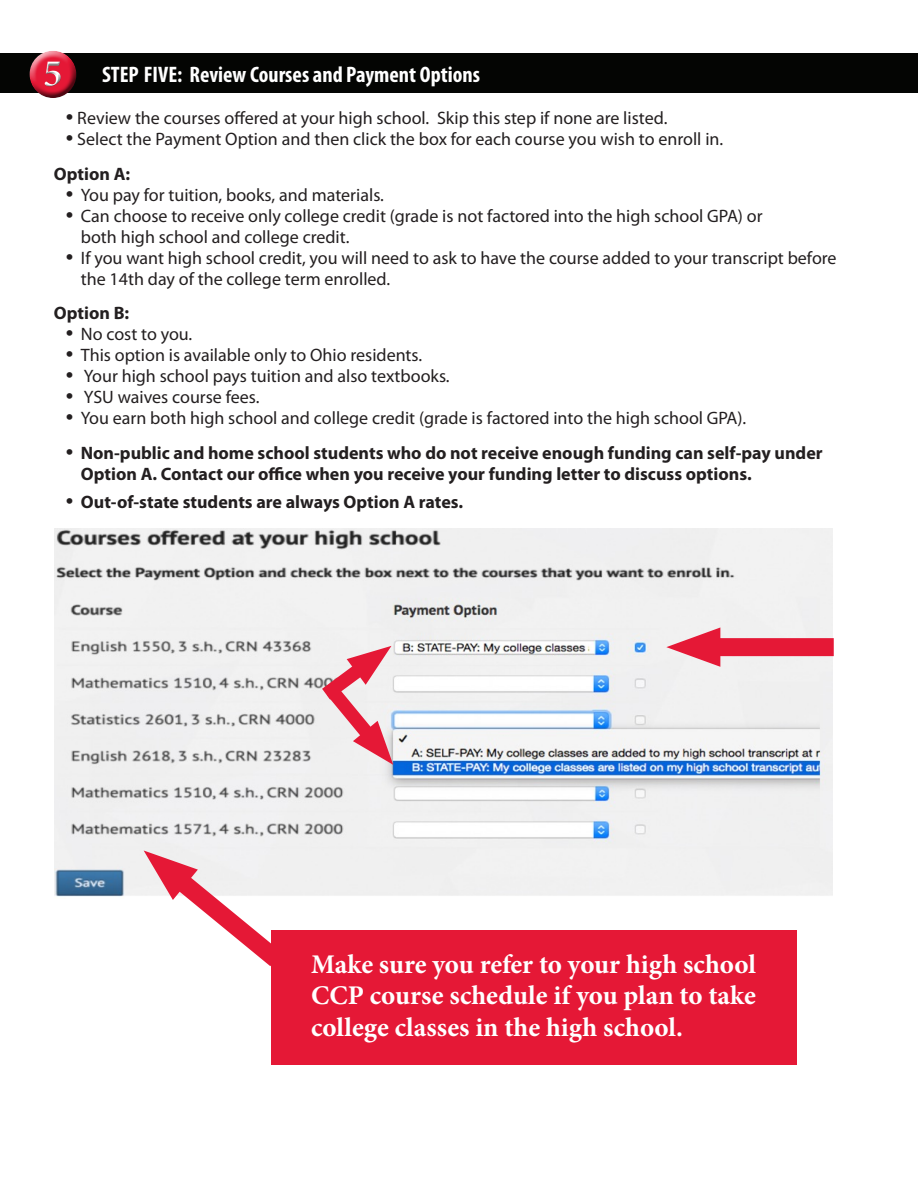
<style>
.page{position:relative;width:918px;height:1188px;background:#fff}
.page>*{position:absolute;margin:0;border:0;box-sizing:border-box;transform-origin:0 0}
.t1{font:700 27px/31.5px "Minion Pro";color:#fff;text-align:justify}
.t2{font:700 condensed 22.5px "Myriad Pro";color:#fff}
.t3{font:18px "Myriad Pro";color:#231f20}
.t4{font:700 18px/21px "Myriad Pro";color:#231f20}
.s1{font-family:"Minion Pro";font-stretch:normal;font-size:39.3px}
.s2{font-size:27px}
.s3{font-weight:400;font-size:27px}
</style>
<div class="page">
<div style="left:0;top:54px;width:918px;height:39px;background:#040503"></div>
<div style="left:29px;top:50px;width:49px;height:37px;background:#fff;opacity:.75"></div>
<div style="left:29px;top:57px;width:49px;height:44px;background:#231f20;opacity:.75"></div>
<div style="left:36px;top:53px;width:33px;height:34px;background:#fff;opacity:.75"></div>
<div style="left:36px;top:57px;width:33px;height:37px;background:#231f20;opacity:.75"></div>
<img style="left:54px;top:528px;width:778px;height:369px">
<div style="left:271px;top:930px;width:525px;height:135px;background:#e51836"></div>
<svg style="left:143px;top:846px;width:158px;height:121px"></svg>
<div style="left:699px;top:638px;width:135px;height:18px;background:#e51836"></div>
<svg style="left:666px;top:627px;width:54px;height:40px"></svg>
<svg style="left:307px;top:642px;width:89px;height:123px"></svg>
<p class="t2" style="left:43px;top:60px;width:439px"><span class="s1">5</span> STEP FIVE: Review Courses and Payment Options</p>
<p class="t3" style="left:66px;top:107px;width:603px"><span class="s2">•</span> Review the courses offered at your high school. Skip this step if none are listed.</p>
<p class="t3" style="left:66px;top:128px;width:659px"><span class="s2">•</span> Select the Payment Option and then click the box for each course you wish to enroll in.</p>
<p class="t4" style="left:54px;top:163px;width:78px">Option A:</p>
<p class="t3" style="left:66px;top:184px;width:320px"><span class="s2">•</span> You pay for tuition, books, and materials.</p>
<p class="t3" style="left:66px;top:205px;width:698px"><span class="s2">•</span> Can choose to receive only college credit (grade is not factored into the high school GPA) or</p>
<p class="t3" style="left:81px;top:226px;width:270px">both high school and college credit.</p>
<p class="t3" style="left:66px;top:247px;width:772px"><span class="s2">•</span> If you want high school credit, you will need to ask to have the course added to your transcript before</p>
<p class="t3" style="left:81px;top:268px;width:311px">the 14th day of the college term enrolled.</p>
<p class="t4" style="left:54px;top:302px;width:77px">Option B:</p>
<p class="t3" style="left:66px;top:323px;width:128px"><span class="s2">•</span> No cost to you.</p>
<p class="t3" style="left:66px;top:344px;width:358px"><span class="s2">•</span> This option is available only to Ohio residents.</p>
<p class="t3" style="left:66px;top:365px;width:385px"><span class="s2">•</span> Your high school pays tuition and also textbooks.</p>
<p class="t3" style="left:66px;top:386px;width:195px"><span class="s2">•</span> YSU waives course fees.</p>
<p class="t3" style="left:66px;top:407px;width:682px"><span class="s2">•</span> You earn both high school and college credit (grade is factored into the high school GPA).</p>
<p class="t4" style="left:81px;top:442px;width:743px;text-indent:-15px"><span class="s3">•</span> Non-public and home school students who do not receive enough funding can self-pay under<br>Option A. Contact our office when you receive your funding letter to discuss options.</p>
<p class="t4" style="left:66px;top:490px;width:399px"><span class="s3">•</span> Out-of-state students are always Option A rates.</p>
<p class="t1" style="left:311px;top:948px;width:446px">Make sure you refer to your high school CCP course schedule if you plan to take college classes in the high school.</p>
</div>
